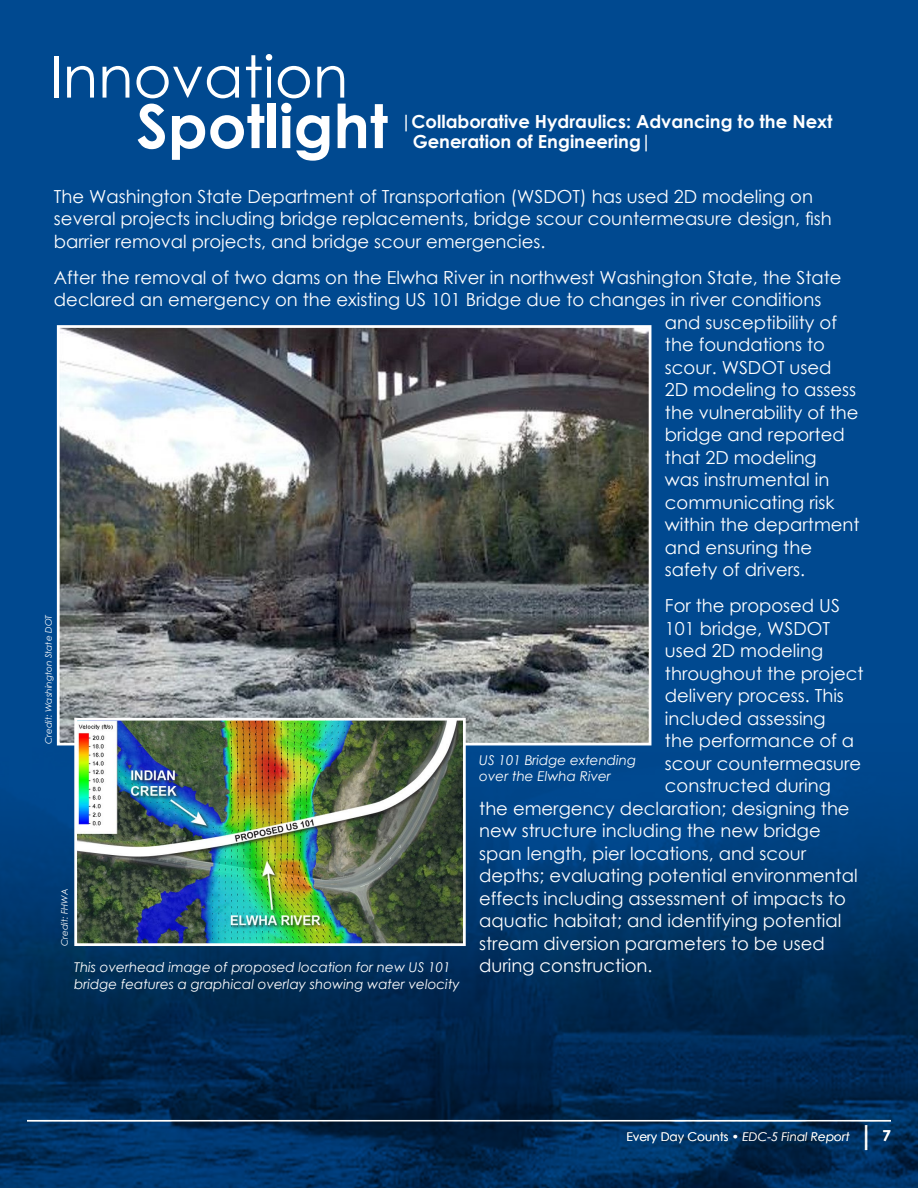
<style>
.page{position:relative;width:918px;height:1188px;background:#004990}
.page>*{position:absolute;margin:0;border:0;box-sizing:border-box;transform-origin:0 0}
.t1{font:700 27px "Century Gothic";color:#fff}
.t2{font:18px/22.5px "Century Gothic";color:#fff}
.t3{font:700 18px/19.5px "Century Gothic";color:#fff}
.t4{font:italic 13.5px/16.5px "Century Gothic";color:#fff}
.t5{font:italic 12px "Century Gothic";color:#fff}
.t6{font:italic 9px "Century Gothic";color:#fff}
.s1{font-style:normal}
</style>
<div class="page">
<hr style="left:54px;top:56px;width:4px;height:42px;background:#fff">
<svg style="left:67px;top:66px;width:27px;height:32px"></svg>
<svg style="left:103px;top:66px;width:26px;height:32px"></svg>
<svg style="left:136px;top:66px;width:103px;height:32px"></svg>
<svg style="left:246px;top:54px;width:26px;height:44px"></svg>
<svg style="left:138px;top:104px;width:27px;height:45px"></svg>
<svg style="left:172px;top:104px;width:92px;height:56px"></svg>
<div style="left:268px;top:104px;width:8px;height:44px;background:#fff"></div>
<svg style="left:278px;top:66px;width:110px;height:95px"></svg>
<img style="left:0;top:629px;width:918px;height:559px">
<img style="left:61px;top:329px;width:586px;height:412px">
<div style="left:57px;top:325px;width:594px;height:420px;border:3px solid #fff"></div>
<img style="left:78px;top:722px;width:384px;height:220px">
<div style="left:74px;top:718px;width:392px;height:228px;border:3px solid #fff"></div>
<hr style="left:27px;top:1120px;width:864px;height:1px;background:#fff">
<p class="t3" style="left:413px;top:111px;width:421px;text-indent:-12px">|Collaborative Hydraulics: Advancing to the Next<br>Generation of Engineering|</p>
<p class="t2" style="left:54px;top:184px;width:779px">The Washington State Department of Transportation (WSDOT) has used 2D modeling on several projects including bridge replacements, bridge scour countermeasure design, fish barrier removal projects, and bridge scour emergencies.</p>
<p class="t2" style="left:54px;top:265px;width:789px">After the removal of two dams on the Elwha River in northwest Washington State, the State</p>
<p class="t2" style="left:54px;top:288px;width:769px">declared an emergency on the existing US 101 Bridge due to changes in river conditions</p>
<p class="t2" style="left:665px;top:310px;width:174px">and susceptibility of</p>
<p class="t2" style="left:665px;top:333px;width:162px">the foundations to</p>
<p class="t2" style="left:665px;top:355px;width:168px">scour. WSDOT used</p>
<p class="t2" style="left:665px;top:378px;width:193px">2D modeling to assess</p>
<p class="t2" style="left:665px;top:400px;width:195px">the vulnerability of the</p>
<p class="t2" style="left:665px;top:423px;width:181px">bridge and reported</p>
<p class="t2" style="left:665px;top:445px;width:153px">that 2D modeling</p>
<p class="t2" style="left:665px;top:468px;width:166px">was instrumental in</p>
<p class="t2" style="left:665px;top:490px;width:171px">communicating risk</p>
<p class="t2" style="left:665px;top:513px;width:196px">within the department</p>
<p class="t2" style="left:665px;top:535px;width:149px">and ensuring the</p>
<p class="t2" style="left:665px;top:558px;width:142px">safety of drivers.</p>
<p class="t2" style="left:665px;top:594px;width:176px">For the proposed US</p>
<p class="t2" style="left:665px;top:616px;width:167px">101 bridge, WSDOT</p>
<p class="t2" style="left:665px;top:639px;width:160px">used 2D modeling</p>
<p class="t2" style="left:665px;top:661px;width:200px">throughout the project</p>
<p class="t2" style="left:665px;top:684px;width:180px">delivery process. This</p>
<p class="t2" style="left:665px;top:706px;width:162px">included assessing</p>
<p class="t2" style="left:665px;top:729px;width:191px">the performance of a</p>
<p class="t2" style="left:665px;top:751px;width:198px">scour countermeasure</p>
<p class="t2" style="left:665px;top:774px;width:168px">constructed during</p>
<p class="t2" style="left:479px;top:796px;width:372px">the emergency declaration; designing the</p>
<p class="t2" style="left:479px;top:819px;width:343px">new structure including the new bridge</p>
<p class="t2" style="left:479px;top:841px;width:329px">span length, pier locations, and scour</p>
<p class="t2" style="left:479px;top:864px;width:380px">depths; evaluating potential environmental</p>
<p class="t2" style="left:479px;top:886px;width:368px">effects including assessment of impacts to</p>
<p class="t2" style="left:479px;top:909px;width:364px">aquatic habitat; and identifying potential</p>
<p class="t2" style="left:479px;top:931px;width:347px">stream diversion parameters to be used</p>
<p class="t2" style="left:479px;top:954px;width:175px">during construction.</p>
<p class="t6" style="left:42px;top:744px;width:131px;rotate:-90deg">Credit: Washington State DOT</p>
<p class="t4" style="left:479px;top:751px;width:158px">US 101 Bridge extending over the Elwha River</p>
<p class="t6" style="left:58px;top:946px;width:59px;rotate:-90deg">Credit: FHWA</p>
<p class="t4" style="left:74px;top:959px;width:387px">This overhead image of proposed location for new US 101 bridge features a graphical overlay showing water velocity</p>
<p class="t5" style="left:626px;top:1128px;width:225px"><span class="s1">Every Day Counts •</span> EDC-5 Final Report</p>
<h1 class="t1" style="left:858px;top:1115px;width:34px">| <sup>7</sup></h1>
</div>
